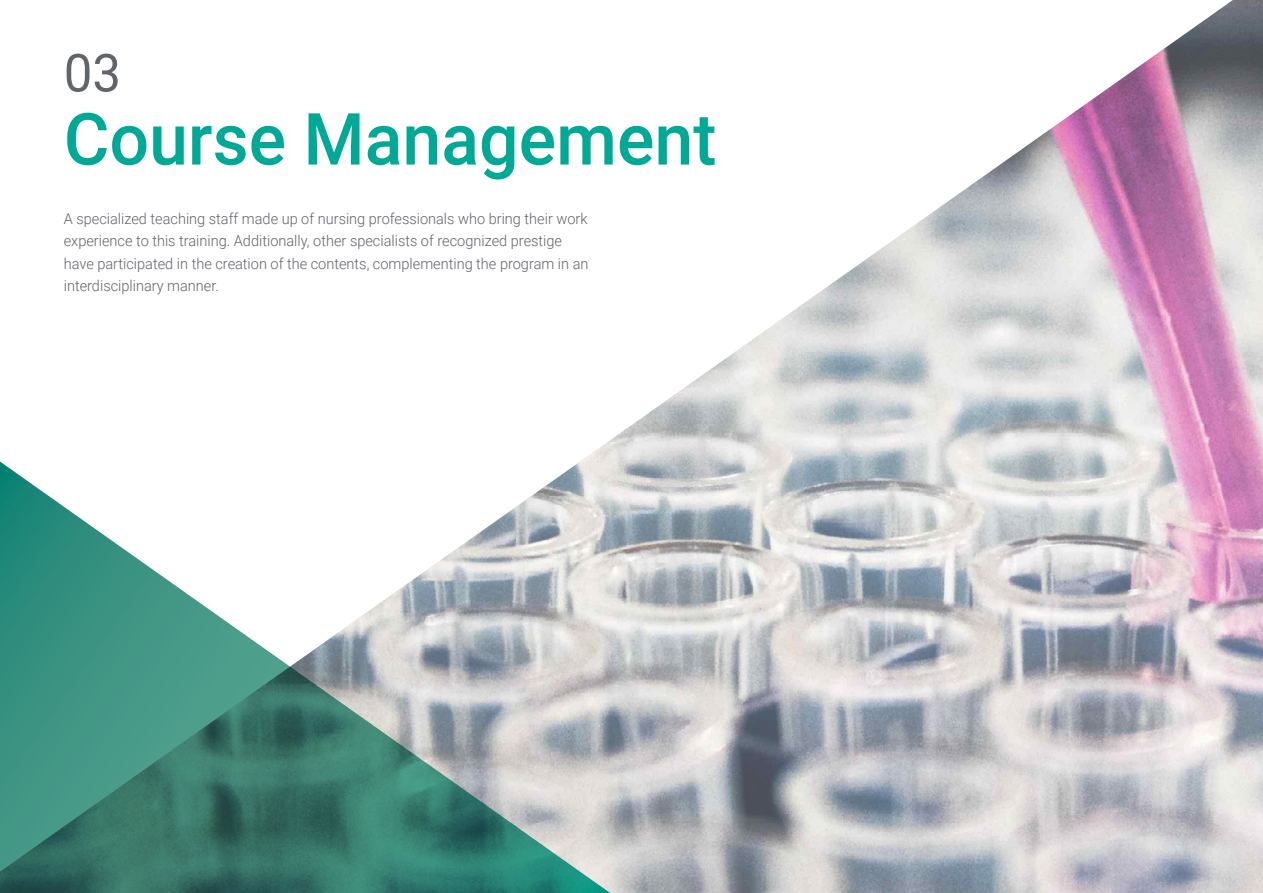
<style>
.page{position:relative;width:1263px;height:893px;background:#fff}
.page>*{position:absolute;margin:0;border:0;box-sizing:border-box;transform-origin:0 0}
.t1{font:500 72px "Roboto";color:#00a996}
.t2{font:52.5px "Roboto";color:#61646a}
.t3{font:300 15px/22.5px "Roboto";color:#61646a}
</style>
<div class="page">
<img style="left:602px;top:0;width:661px;height:893px">
<svg style="left:0;top:446px;width:640px;height:447px"></svg>
<h2 class="t2" style="left:64px;top:36px;width:59px">03</h2>
<h1 class="t1" style="left:64px;top:89px;width:654px">Course Management</h1>
<p class="t3" style="left:64px;top:207px;width:526px">A specialized teaching staff made up of nursing professionals who bring their work experience to this training. Additionally, other specialists of recognized prestige have participated in the creation of the contents, complementing the program in an interdisciplinary manner.</p>
</div>
